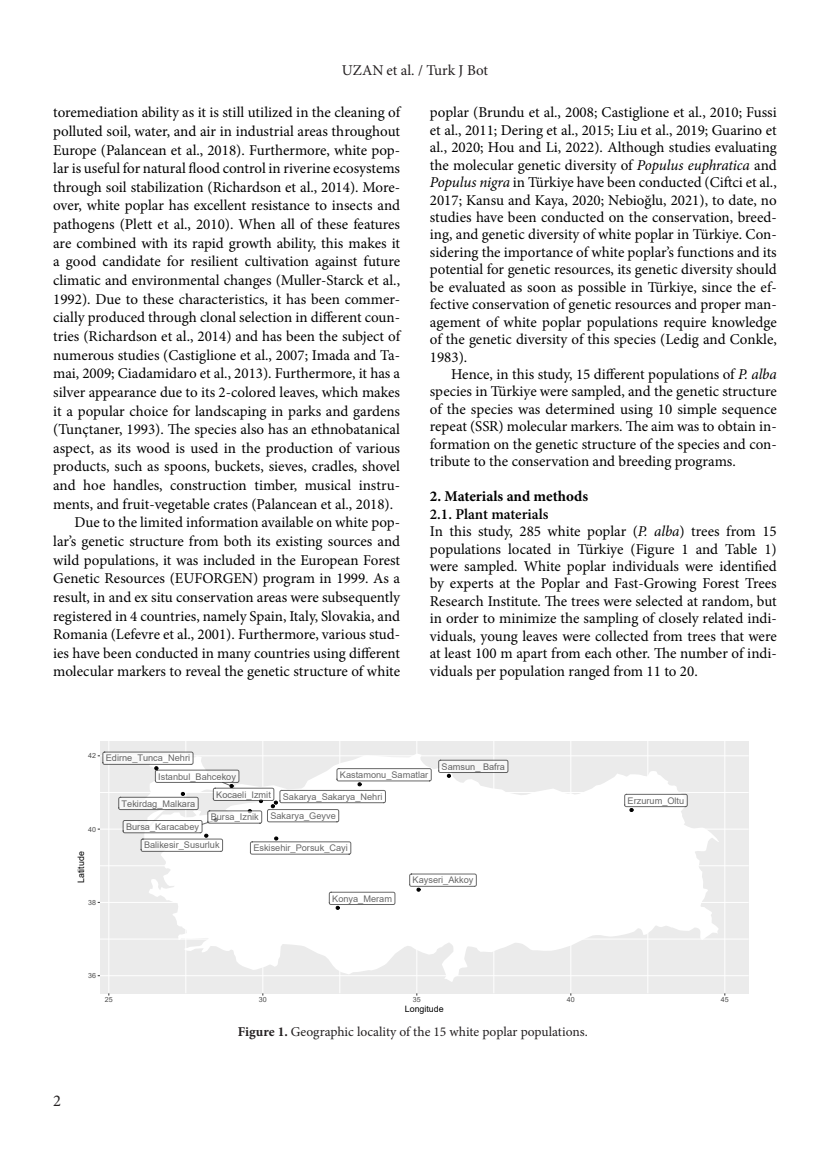
<style>
.page{position:relative;width:830px;height:1170px;background:#fff}
.page>*{position:absolute;margin:0;border:0;box-sizing:border-box;transform-origin:0 0}
.t1{font:16.5px "Minion Pro";color:#231f20}
.Paper_main{font:15px/18.6px "Minion Pro";color:#000;text-align:justify}
.Paper_section{font:700 15px "Minion Pro";color:#000}
.t2{font:15px "Minion Pro";color:#231f20}
.Paper_section-2{font:600 15px "Minion Pro";color:#000}
.Alt_başlık{font:13.5px "Minion Pro";color:#231f20}
.t3{font:9.15px "Arial";color:rgb(0 0 0/.6)}
.t4{font:8.85px "Arial";color:#000}
.t5{font:7.05px "Arial";color:#4d4d4d}
.s1{font-style:italic}
.s2{font-weight:700}
</style>
<div class="page">
<div style="left:100px;top:740px;width:648px;height:253px;background:#ebebeb"></div>
<hr style="left:100px;top:938px;width:648px;height:1px;background:#fff">
<hr style="left:100px;top:865px;width:648px;height:1px;background:#fff">
<hr style="left:100px;top:792px;width:648px;height:1px;background:#fff">
<hr style="left:185px;top:740px;width:1px;height:253px;background:#fff">
<hr style="left:339px;top:740px;width:1px;height:253px;background:#fff">
<hr style="left:493px;top:740px;width:1px;height:253px;background:#fff">
<hr style="left:647px;top:740px;width:1px;height:253px;background:#fff">
<hr style="left:100px;top:975px;width:648px;height:1px;background:#fff">
<hr style="left:100px;top:901px;width:648px;height:1px;background:#fff">
<hr style="left:100px;top:828px;width:648px;height:1px;background:#fff">
<hr style="left:100px;top:755px;width:648px;height:1px;background:#fff">
<hr style="left:108px;top:740px;width:1px;height:253px;background:#fff">
<hr style="left:262px;top:740px;width:1px;height:253px;background:#fff">
<hr style="left:416px;top:740px;width:1px;height:253px;background:#fff">
<hr style="left:570px;top:740px;width:1px;height:253px;background:#fff">
<hr style="left:724px;top:740px;width:1px;height:253px;background:#fff">
<svg style="left:142px;top:761px;width:576px;height:220px;fill:#fff"></svg>
<svg style="left:317px;top:873px;width:159px;height:36px;background:#f5f5f5"></svg>
<svg style="left:612px;top:793px;width:75px;height:19px"></svg>
<svg style="left:97px;top:751px;width:411px;height:103px"></svg>
<p class="t2" style="left:341px;top:60px;width:148px">UZAN et al. / Turk J Bot</p>
<p class="Paper_main" style="left:53px;top:103px;width:348px">toremediation ability as it is still utilized in the cleaning of polluted soil, water, and air in industrial areas throughout Europe (Palancean et al., 2018). Furthermore, white pop&shy;lar is useful for natural flood control in riverine ecosystems through soil stabilization (Richardson et al., 2014). More&shy;over, white poplar has excellent resistance to insects and pathogens (Plett et al., 2010). When all of these features are combined with its rapid growth ability, this makes it a good candidate for resilient cultivation against future climatic and environmental changes (Muller-Starck et al., 1992). Due to these characteristics, it has been commer&shy;cially produced through clonal selection in different coun&shy;tries (Richardson et al., 2014) and has been the subject of numerous studies (Castiglione et al., 2007; Imada and Ta&shy;mai, 2009; Ciadamidaro et al., 2013). Furthermore, it has a silver appearance due to its 2-colored leaves, which makes it a popular choice for landscaping in parks and gardens (Tunçtaner, 1993). The species also has an ethnobatanical aspect, as its wood is used in the production of various products, such as spoons, buckets, sieves, cradles, shovel and hoe handles, construction timber, musical instru&shy;ments, and fruit-vegetable crates (Palancean et al., 2018).</p>
<p class="Paper_main" style="left:53px;top:513px;width:348px;text-indent:21px">Due to the limited information available on white pop&shy;lar’s genetic structure from both its existing sources and wild populations, it was included in the European Forest Genetic Resources (EUFORGEN) program in 1999. As a result, in and ex situ conservation areas were subsequently registered in 4 countries, namely Spain, Italy, Slovakia, and Romania (Lefevre et al., 2001). Furthermore, various stud&shy;ies have been conducted in many countries using different molecular markers to reveal the genetic structure of white</p>
<p class="Paper_main" style="left:429px;top:104px;width:348px;line-height:17.4px">poplar (Brundu et al., 2008; Castiglione et al., 2010; Fussi et al., 2011; Dering et al., 2015; Liu et al., 2019; Guarino et al., 2020; Hou and Li, 2022). Although studies evaluating the molecular genetic diversity of <span class="s1">Populus euphratica</span> and <span class="s1">Populus nigra</span> in Türkiye have been conducted (Ciftci et al., 2017; Kansu and Kaya, 2020; Nebioğlu, 2021), to date, no studies have been conducted on the conservation, breed&shy;ing, and genetic diversity of white poplar in Türkiye. Con&shy;sidering the importance of white poplar’s functions and its potential for genetic resources, its genetic diversity should be evaluated as soon as possible in Türkiye, since the ef&shy;fective conservation of genetic resources and proper man&shy;agement of white poplar populations require knowledge of the genetic diversity of this species (Ledig and Conkle, 1983).</p>
<p class="Paper_main" style="left:429px;top:365px;width:348px;line-height:17.4px;text-indent:21px">Hence, in this study, 15 different populations of <span class="s1">P. alba </span>species in Türkiye were sampled, and the genetic structure of the species was determined using 10 simple sequence repeat (SSR) molecular markers. The aim was to obtain in&shy;formation on the genetic structure of the species and con&shy;tribute to the conservation and breeding programs.</p>
<p class="Paper_section" style="left:429px;top:486px;width:160px">2. Materials and methods</p>
<p class="Paper_section-2" style="left:429px;top:503px;width:120px">2.1. Plant materials</p>
<p class="Paper_main" style="left:429px;top:522px;width:348px;line-height:17.5px">In this study, 285 white poplar (<span class="s1">P. alba</span>) trees from 15 populations located in Türkiye (Figure 1 and Table 1) were sampled. White poplar individuals were identified by experts at the Poplar and Fast-Growing Forest Trees Research Institute. The trees were selected at random, but in order to minimize the sampling of closely related indi&shy;viduals, young leaves were collected from trees that were at least 100 m apart from each other. The number of indi&shy;viduals per population ranged from 11 to 20.</p>
<p class="t5" style="left:88px;top:751px;width:9px">42</p>
<p class="t3" style="left:106px;top:752px;width:86px">Edirne_Tunca_Nehri</p>
<p class="t3" style="left:122px;top:797px;width:75px">Tekirdag_Malkara</p>
<p class="t3" style="left:158px;top:770px;width:79px">Istanbul_Bahcekoy</p>
<p class="t3" style="left:216px;top:788px;width:56px">Kocaeli_Izmit</p>
<p class="t3" style="left:340px;top:768px;width:90px">Kastamonu_Samatlar</p>
<p class="t3" style="left:283px;top:790px;width:101px">Sakarya_Sakarya_Nehri</p>
<p class="t3" style="left:441px;top:760px;width:65px">Samsun_ Bafra</p>
<p class="t3" style="left:627px;top:794px;width:58px">Erzurum_Oltu</p>
<p class="t5" style="left:88px;top:824px;width:9px">40</p>
<p class="t3" style="left:126px;top:820px;width:75px">Bursa_Karacabey</p>
<p class="t3" style="left:211px;top:810px;width:49px">Bursa_Iznik</p>
<p class="t3" style="left:270px;top:809px;width:67px">Sakarya_Geyve</p>
<p class="t4" style="left:75px;top:882px;width:33px;rotate:-90deg">Latitude</p>
<p class="t3" style="left:144px;top:838px;width:77px">Balikesir_Susurluk</p>
<p class="t3" style="left:253px;top:841px;width:96px">Eskisehir_Porsuk_Cayi</p>
<p class="t3" style="left:412px;top:873px;width:62px">Kayseri_Akkoy</p>
<p class="t5" style="left:88px;top:897px;width:9px">38</p>
<p class="t3" style="left:332px;top:892px;width:61px">Konya_Meram</p>
<p class="t1" style="left:53px;top:1089px;width:9px">2</p>
<p class="t5" style="left:88px;top:970px;width:9px">36</p>
<p class="t5" style="left:105px;top:994px;width:9px">25</p>
<p class="t5" style="left:259px;top:994px;width:9px">30</p>
<p class="t5" style="left:412px;top:994px;width:9px">35</p>
<p class="t5" style="left:566px;top:994px;width:9px">40</p>
<p class="t5" style="left:720px;top:994px;width:9px">45</p>
<p class="t4" style="left:404px;top:1003px;width:40px">Longitude</p>
<p class="Alt_başlık" style="left:238px;top:1022px;width:351px"><span class="s2">Figure 1.</span> Geographic locality of the 15 white poplar populations.</p>
</div>
